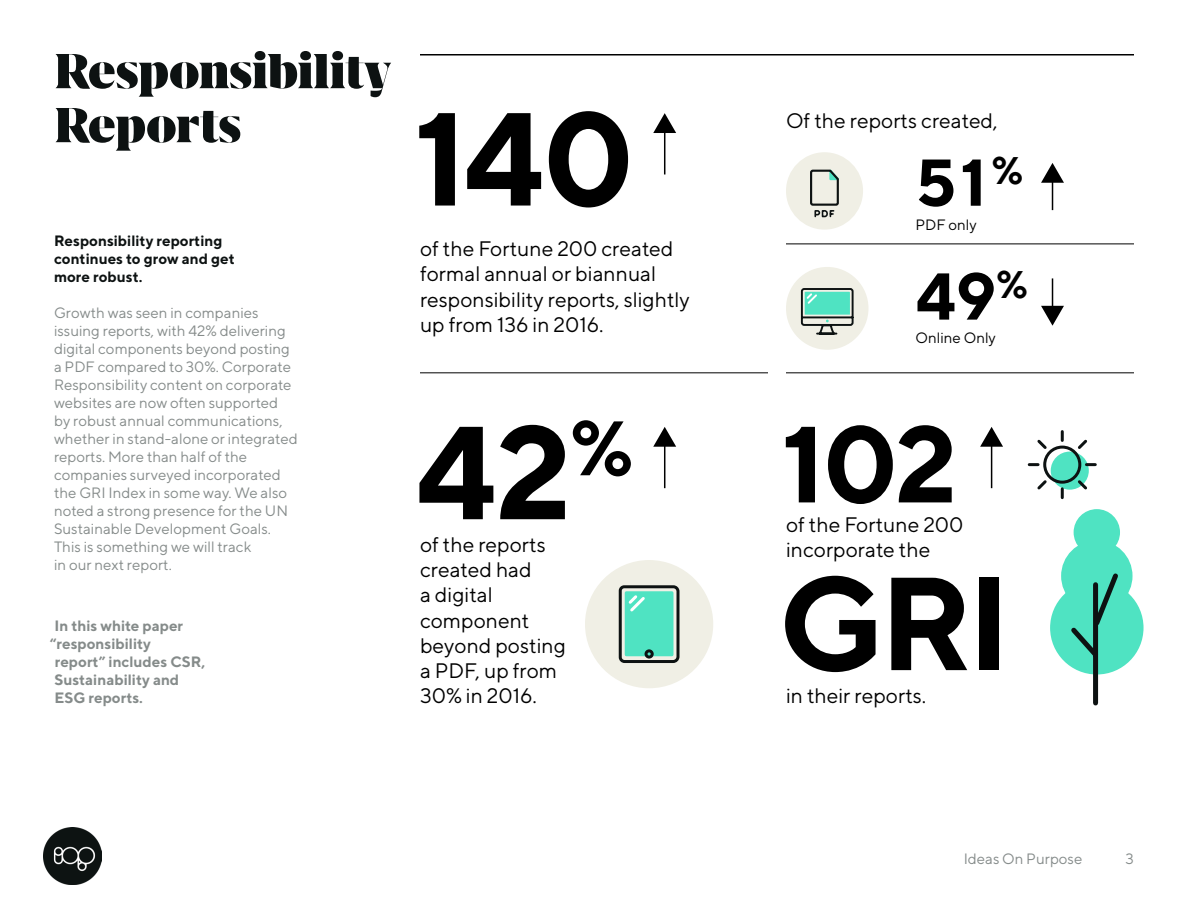
<style>
.page{position:relative;width:1188px;height:918px;background:#fff}
.page>*{position:absolute;margin:0;border:0;box-sizing:border-box;transform-origin:0 0}
.t1{font:700 132px "TT Norms";letter-spacing:-.025em;color:#000}
.t2{font:700 108px "TT Norms";color:#000}
.t3{font:700 66px "TT Norms";color:#000}
.t4{font:900 57px "Grifo L";color:#0d1212}
.Paragraph_Style_2{font:21px/25.2px "TT Norms";color:#000}
.Paragraph_Style_1{font:15px/18px "TT Norms";color:#858b8a}
.t5{font:700 15px "TT Norms";color:#858b8a}
.t6{font:700 15px "TT Norms";color:#0d1212}
.t7{font:15px "TT Norms";color:#000}
</style>
<div class="page">
<img style="left:44px;top:827px;width:57px;height:58px">
<hr style="left:420px;top:54px;width:714px;height:2px;background:#000">
<hr style="left:420px;top:373px;width:348px;height:1px;background:#000">
<hr style="left:786px;top:373px;width:348px;height:1px;background:#000">
<hr style="left:786px;top:244px;width:348px;height:1px;background:#000">
<svg style="left:653px;top:113px;width:23px;height:20px"></svg>
<hr style="left:664px;top:120px;width:1px;height:54px;background:#000">
<svg style="left:653px;top:427px;width:23px;height:20px"></svg>
<hr style="left:664px;top:434px;width:1px;height:54px;background:#000">
<svg style="left:980px;top:427px;width:23px;height:20px"></svg>
<hr style="left:991px;top:434px;width:1px;height:54px;background:#000">
<svg style="left:1041px;top:163px;width:23px;height:20px"></svg>
<hr style="left:1052px;top:170px;width:1px;height:40px;background:#000">
<svg style="left:1041px;top:306px;width:23px;height:20px"></svg>
<hr style="left:1052px;top:278px;width:1px;height:40px;background:#000">
<div style="left:786px;top:152px;width:77px;height:78px;background:#f0efe5;border-radius:50%"></div>
<svg style="left:810px;top:169px;width:29px;height:49px"></svg>
<div style="left:786px;top:267px;width:82px;height:83px;background:#f0efe5;border-radius:50%"></div>
<svg style="left:800px;top:288px;width:54px;height:47px"></svg>
<div style="left:585px;top:560px;width:128px;height:128px;background:#f0efe5;border-radius:50%"></div>
<svg style="left:618px;top:585px;width:62px;height:78px;background:#64c1ab"></svg>
<div style="left:1050px;top:581px;width:94px;height:94px;background:#4fe3c2;border-radius:50%"></div>
<div style="left:1061px;top:540px;width:72px;height:72px;background:#4fe3c2;border-radius:50%"></div>
<div style="left:1074px;top:509px;width:46px;height:47px;background:#4fe3c2;border-radius:50%"></div>
<svg style="left:1067px;top:573px;width:55px;height:133px"></svg>
<svg style="left:1027px;top:430px;width:70px;height:70px"></svg>
<p class="t4" style="left:54px;top:43px;width:339px">Responsibility</p>
<p class="t4" style="left:54px;top:97px;width:188px">Reports</p>
<p class="t1" style="left:414px;top:76px;width:223px">140</p>
<p class="Paragraph_Style_2" style="left:786px;top:107px;width:213px">Of the reports created,</p>
<p class="t3" style="left:916px;top:141px;width:109px">51<sup>%</sup></p>
<p class="t7" style="left:916px;top:215px;width:63px">PDF only</p>
<p class="t6" style="left:54px;top:231px;width:170px">Responsibility reporting</p>
<p class="t6" style="left:54px;top:249px;width:182px">continues to grow and get</p>
<p class="t6" style="left:54px;top:267px;width:90px">more robust.</p>
<p class="Paragraph_Style_1" style="left:54px;top:303px;width:245px">Growth was seen in companies issuing reports, with 42% delivering digital components beyond posting a PDF compared to 30%. Corporate Responsibility content on corporate websites are now often supported by robust annual communications, whether in stand-alone or integrated reports. More than half of the companies surveyed incorporated the GRI Index in some way. We also noted a strong presence for the UN Sustainable Development Goals.<br>This is something we will track</p>
<p class="Paragraph_Style_1" style="left:54px;top:555px;width:119px">in our next report.</p>
<p class="t5" style="left:54px;top:616px;width:130px">In this white paper</p>
<p class="t5" style="left:50px;top:634px;width:103px">“responsibility</p>
<p class="t5" style="left:55px;top:652px;width:152px">report” includes CSR,</p>
<p class="t5" style="left:54px;top:670px;width:126px">Sustainability and</p>
<p class="t5" style="left:54px;top:688px;width:90px">ESG reports.</p>
<p class="Paragraph_Style_2" style="left:420px;top:236px;width:271px">of the Fortune 200 created formal annual or biannual responsibility reports, slightly up from 136 in 2016.</p>
<p class="t3" style="left:916px;top:255px;width:114px">49<sup>%</sup></p>
<p class="t7" style="left:916px;top:329px;width:82px">Online Only</p>
<p class="t1" style="left:416px;top:390px;width:219px">42<sup>%</sup></p>
<p class="t2" style="left:782px;top:397px;width:178px">102</p>
<p class="Paragraph_Style_2" style="left:786px;top:511px;width:179px">of the Fortune 200 incorporate the</p>
<p class="Paragraph_Style_2" style="left:420px;top:532px;width:147px">of the reports created had<br>a digital component beyond posting a PDF, up from<br>30% in 2016.</p>
<p class="t1" style="left:778px;top:541px;width:233px">GRI</p>
<p class="Paragraph_Style_2" style="left:786px;top:683px;width:142px">in their reports.</p>
<p class="Paragraph_Style_1" style="left:964px;top:849px;width:120px">Ideas On Purpose</p>
<p class="Paragraph_Style_1" style="left:1126px;top:849px;width:10px">3</p>
</div>
